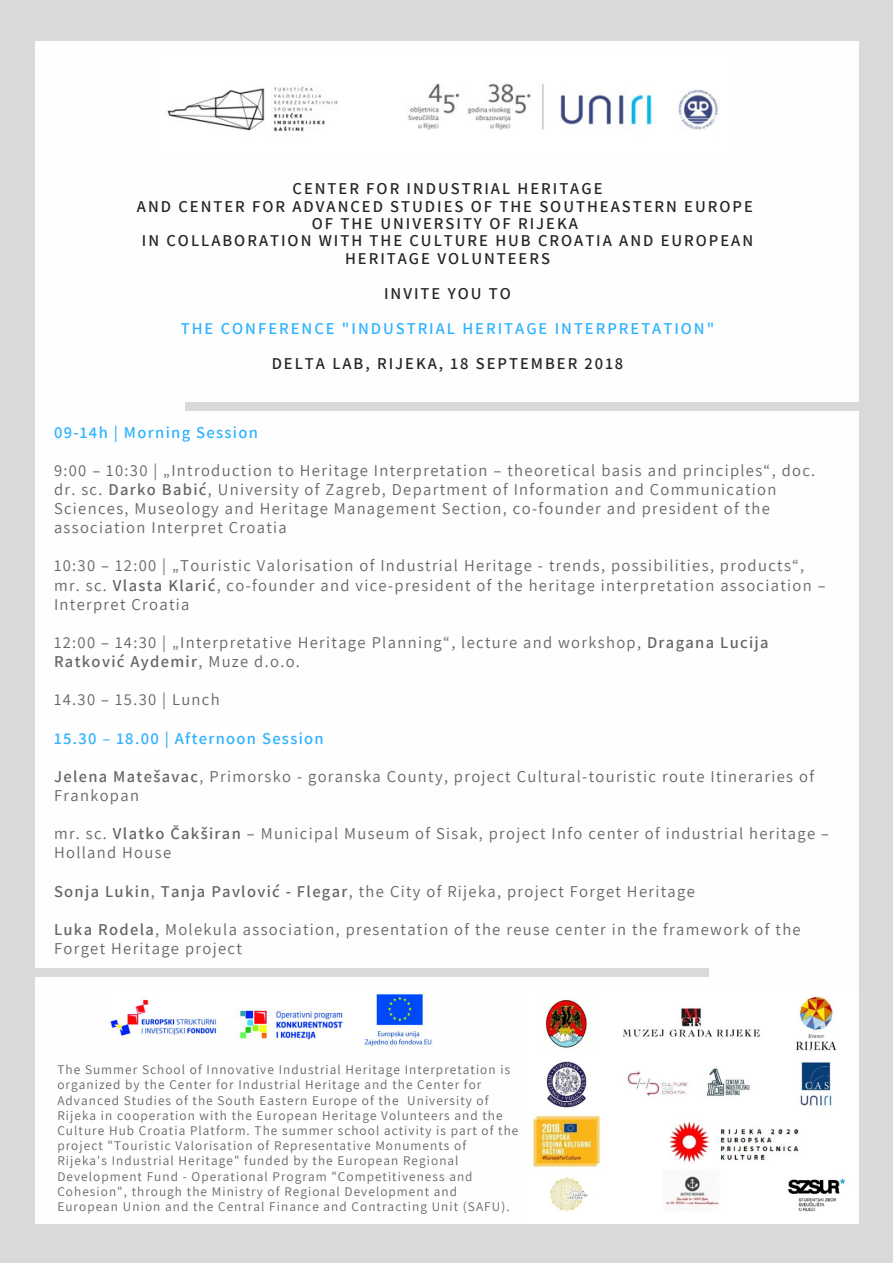
<style>
.page{position:relative;width:893px;height:1263px;background:#d9d9d9}
.page>*{position:absolute;margin:0;border:0;box-sizing:border-box;transform-origin:0 0}
.t1{font:16.58px/19.1px "Assistant";letter-spacing:.08em;color:#666}
.t2{font:600 16.58px/17.5px "Assistant";letter-spacing:.12em;color:#252525;text-align:center}
.t3{font:600 16.58px "Assistant";letter-spacing:.08em;color:#2eb2ff}
.t4{font:600 16.58px "Assistant";letter-spacing:.12em;color:#2eb2ff}
.t5{font:13.27px/15.2px "Assistant";letter-spacing:.08em;color:#666}
.s1{font-weight:600}
</style>
<div class="page">
<div style="left:35px;top:42px;width:823px;height:1182px;background:#fefefe"></div>
<img style="left:167px;top:83px;width:552px;height:48px">
<img style="left:110px;top:994px;width:322px;height:52px">
<img style="left:533px;top:996px;width:313px;height:216px">
<div style="left:185px;top:403px;width:49px;height:8px;background:#d9d9d9"></div>
<div style="left:818px;top:403px;width:49px;height:8px;background:#d9d9d9"></div>
<div style="left:232px;top:403px;width:337px;height:8px;background:#d9d9d9"></div>
<div style="left:568px;top:403px;width:252px;height:8px;background:#d9d9d9"></div>
<div style="left:26px;top:968px;width:49px;height:8px;background:#d9d9d9"></div>
<div style="left:660px;top:968px;width:49px;height:8px;background:#d9d9d9"></div>
<div style="left:74px;top:968px;width:337px;height:8px;background:#d9d9d9"></div>
<div style="left:410px;top:968px;width:251px;height:8px;background:#d9d9d9"></div>
<p class="t2" style="left:137px;top:179px;width:618px">CENTER FOR INDUSTRIAL HERITAGE<br>AND CENTER FOR ADVANCED STUDIES OF THE SOUTHEASTERN EUROPE OF THE UNIVERSITY OF RIJEKA<br>IN COLLABORATION WITH THE CULTURE HUB CROATIA AND EUROPEAN HERITAGE VOLUNTEERS</p>
<p class="t2" style="left:384px;top:284px;width:128px">INVITE YOU TO</p>
<p class="t4" style="left:181px;top:317px;width:535px">THE CONFERENCE "INDUSTRIAL HERITAGE INTERPRETATION"</p>
<p class="t2" style="left:272px;top:354px;width:353px">DELTA LAB, RIJEKA, 18 SEPTEMBER 2018</p>
<p class="t3" style="left:54px;top:421px;width:205px">09-14h | Morning Session</p>
<p class="t1" style="left:54px;top:460px;width:763px">9:00 – 10:30 | „Introduction to Heritage Interpretation – theoretical basis and principles“, doc. dr. sc. <span class="s1">Darko Babić</span>, University of Zagreb, Department of Information and Communication Sciences, Museology and Heritage Management Section, co-founder and president of the association Interpret Croatia</p>
<p class="t1" style="left:54px;top:556px;width:773px">10:30 – 12:00 | „Touristic Valorisation of Industrial Heritage - trends, possibilities, products“, mr. sc. <span class="s1">Vlasta Klarić</span>, co-founder and vice-president of the heritage interpretation association –<br>Interpret Croatia</p>
<p class="t1" style="left:54px;top:632px;width:716px">12:00 – 14:30 | „Interpretative Heritage Planning“, lecture and workshop, <span class="s1">Dragana Lucija<br>Ratković Aydemir</span>, Muze d.o.o.</p>
<p class="t1" style="left:54px;top:690px;width:167px">14.30 – 15.30 | Lunch</p>
<p class="t3" style="left:54px;top:727px;width:271px">15.30 – 18.00 | Afternoon Session</p>
<p class="t1" style="left:54px;top:766px;width:762px"><span class="s1">Jelena Matešavac</span>, Primorsko - goranska County, project Cultural-touristic route Itineraries of<br>Frankopan</p>
<p class="t1" style="left:54px;top:824px;width:777px">mr. sc. <span class="s1">Vlatko Čakširan</span> – Municipal Museum of Sisak, project Info center of industrial heritage –<br>Holland House</p>
<p class="t1" style="left:54px;top:881px;width:642px"><span class="s1">Sonja Lukin</span>, <span class="s1">Tanja Pavlović - Flegar</span>, the City of Rijeka, project Forget Heritage</p>
<p class="t1" style="left:54px;top:919px;width:748px"><span class="s1">Luka Rodela</span>, Molekula association, presentation of the reuse center in the framework of the<br>Forget Heritage project</p>
<p class="t5" style="left:57px;top:1062px;width:462px">The Summer School of Innovative Industrial Heritage Interpretation is organized by the Center for Industrial Heritage and the Center for Advanced Studies of the South Eastern Europe of the University of Rijeka in cooperation with the European Heritage Volunteers and the Culture Hub Croatia Platform. The summer school activity is part of the project "Touristic Valorisation of Representative Monuments of Rijeka's Industrial Heritage" funded by the European Regional Development Fund - Operational Program "Competitiveness and Cohesion", through the Ministry of Regional Development and European Union and the Central Finance and Contracting Unit (SAFU).</p>
</div>
